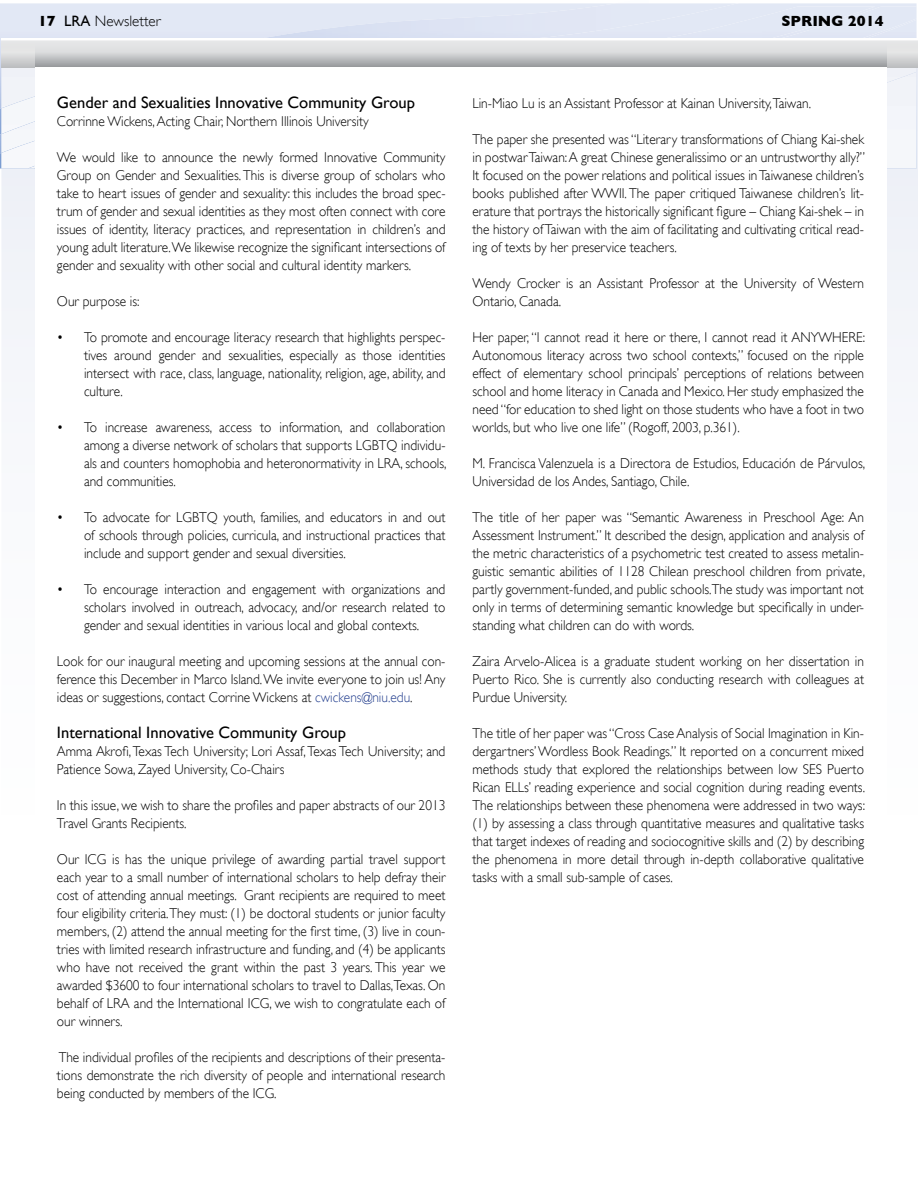
<style>
.page{position:relative;width:918px;height:1188px;background:#fff}
.page>*{position:absolute;margin:0;border:0;box-sizing:border-box;transform-origin:0 0}
.t1{font:16.5px "Gill Sans";color:#000}
.t2{font:300 15px "Gill Sans";color:#000}
.t3{font:700 15px "Gill Sans";color:#000}
.t4{font:300 14.25px/18px "Gill Sans";color:#000;text-align:justify;scale:.94 1}
.s1{font-weight:700}
.s2{font-weight:400}
.s3{color:#25408f}
</style>
<div class="page">
<div style="left:1px;top:67px;width:917px;height:303px;background:#f1f3f9"></div>
<div style="left:887px;top:67px;width:30px;height:102px;background:#f3f5fa"></div>
<img style="left:876px;top:6px;width:41px;height:14px">
<div style="left:1px;top:67px;width:34px;height:67px;background:#f1f3f8"></div>
<div style="left:771px;top:20px;width:146px;height:18px;background:#e2e8f5"></div>
<svg style="left:1px;top:40px;width:916px;height:27px;background:#dadadb"></svg>
<svg style="left:35px;top:40px;width:852px;height:27px;background:#cbccce"></svg>
<div style="left:35px;top:67px;width:852px;height:747px;background:#fff"></div>
<p class="t2" style="left:38px;top:13px;width:124px"><span class="s1">17</span> <span class="s2">LRA</span> Newsletter</p>
<p class="t3" style="left:781px;top:12px;width:104px">SPRING 2014</p>
<p class="t1" style="left:57px;top:93px;width:360px">Gender and Sexualities Innovative Community Group</p>
<p class="t4" style="left:57px;top:112px;width:333px">Corrinne Wickens, Acting Chair, Northern Illinois University</p>
<p class="t4" style="left:57px;top:148px;width:415px">We would like to announce the newly formed Innovative Community Group on Gender and Sexualities. This is diverse group of scholars who take to heart issues of gender and sexuality: this includes the broad spec&shy;trum of gender and sexual identities as they most often connect with core issues of identity, literacy practices, and representation in children’s and young adult literature. We likewise recognize the significant intersections of gender and sexuality with other social and cultural identity markers.</p>
<p class="t4" style="left:57px;top:292px;width:89px">Our purpose is:</p>
<p class="t4" style="left:84px;top:328px;width:386px;text-indent:-27px">• To promote and encourage literacy research that highlights perspec&shy;tives around gender and sexualities, especially as those identities intersect with race, class, language, nationality, religion, age, ability, and culture.</p>
<p class="t4" style="left:84px;top:418px;width:387px;text-indent:-27px">• To increase awareness, access to information, and collaboration among a diverse network of scholars that supports LGBTQ individu&shy;als and counters homophobia and heteronormativity in LRA, schools, and communities.</p>
<p class="t4" style="left:84px;top:508px;width:386px;text-indent:-27px">• To advocate for LGBTQ youth, families, and educators in and out of schools through policies, curricula, and instructional practices that include and support gender and sexual diversities.</p>
<p class="t4" style="left:84px;top:580px;width:386px;text-indent:-27px">• To encourage interaction and engagement with organizations and scholars involved in outreach, advocacy, and/or research related to gender and sexual identities in various local and global contexts.</p>
<p class="t4" style="left:57px;top:652px;width:415px">Look for our inaugural meeting and upcoming sessions at the annual con&shy;ference this December in Marco Island. We invite everyone to join us! Any ideas or suggestions, contact Corrine Wickens at <span class="s3">cwickens@niu.edu</span>.</p>
<p class="t1" style="left:57px;top:723px;width:291px">International Innovative Community Group</p>
<p class="t4" style="left:57px;top:742px;width:415px">Amma Akrofi, Texas Tech University; Lori Assaf, Texas Tech University; and<br>Patience Sowa, Zayed University, Co-Chairs</p>
<p class="t4" style="left:57px;top:796px;width:415px">In this issue, we wish to share the profiles and paper abstracts of our 2013<br>Travel Grants Recipients.</p>
<p class="t4" style="left:57px;top:850px;width:415px">Our ICG is has the unique privilege of awarding partial travel support each year to a small number of international scholars to help defray their cost of attending annual meetings. Grant recipients are required to meet four eligibility criteria. They must: (1) be doctoral students or junior faculty members, (2) attend the annual meeting for the first time, (3) live in coun&shy;tries with limited research infrastructure and funding, and (4) be applicants who have not received the grant within the past 3 years. This year we awarded $3600 to four international scholars to travel to Dallas,Texas. On behalf of LRA and the International ICG, we wish to congratulate each of our winners.</p>
<p class="t4" style="left:57px;top:1048px;width:415px">The individual profiles of the recipients and descriptions of their presenta&shy;tions demonstrate the rich diversity of people and international research being conducted by members of the ICG.</p>
<p class="t4" style="left:472px;top:94px;width:362px">Lin-Miao Lu is an Assistant Professor at Kainan University,Taiwan.</p>
<p class="t4" style="left:472px;top:130px;width:419px">The paper she presented was “Literary transformations of Chiang Kai-shek in postwar Taiwan: A great Chinese generalissimo or an untrustworthy ally?” It focused on the power relations and political issues in Taiwanese children’s books published after WWII. The paper critiqued Taiwanese children’s lit&shy;erature that portrays the historically significant figure – Chiang Kai-shek – in the history of Taiwan with the aim of facilitating and cultivating critical read&shy;ing of texts by her preservice teachers.</p>
<p class="t4" style="left:472px;top:274px;width:418px">Wendy Crocker is an Assistant Professor at the University of Western<br>Ontario, Canada.</p>
<p class="t4" style="left:472px;top:328px;width:419px">Her paper, “I cannot read it here or there, I cannot read it ANYWHERE:<br>Autonomous literacy across two school contexts,” focused on the ripple effect of elementary school principals’ perceptions of relations between school and home literacy in Canada and Mexico. Her study emphasized the need “for education to shed light on those students who have a foot in two worlds, but who live one life” (Rogoff, 2003, p.361).</p>
<p class="t4" style="left:472px;top:454px;width:419px">M. Francisca Valenzuela is a Directora de Estudios, Educación de Párvulos,<br>Universidad de los Andes, Santiago, Chile.</p>
<p class="t4" style="left:472px;top:508px;width:419px">The title of her paper was “Semantic Awareness in Preschool Age: An Assessment Instrument.” It described the design, application and analysis of the metric characteristics of a psychometric test created to assess metalin&shy;guistic semantic abilities of 1128 Chilean preschool children from private, partly government-funded, and public schools.The study was important not only in terms of determining semantic knowledge but specifically in under&shy;standing what children can do with words.</p>
<p class="t4" style="left:472px;top:652px;width:418px">Zaira Arvelo-Alicea is a graduate student working on her dissertation in Puerto Rico. She is currently also conducting research with colleagues at Purdue University.</p>
<p class="t4" style="left:472px;top:724px;width:419px">The title of her paper was “Cross Case Analysis of Social Imagination in Kin&shy;dergartners’ Wordless Book Readings.” It reported on a concurrent mixed methods study that explored the relationships between low SES Puerto Rican ELLs’ reading experience and social cognition during reading events.<br>The relationships between these phenomena were addressed in two ways: (1) by assessing a class through quantitative measures and qualitative tasks that target indexes of reading and sociocognitive skills and (2) by describing the phenomena in more detail through in-depth collaborative qualitative tasks with a small sub-sample of cases.</p>
</div>
